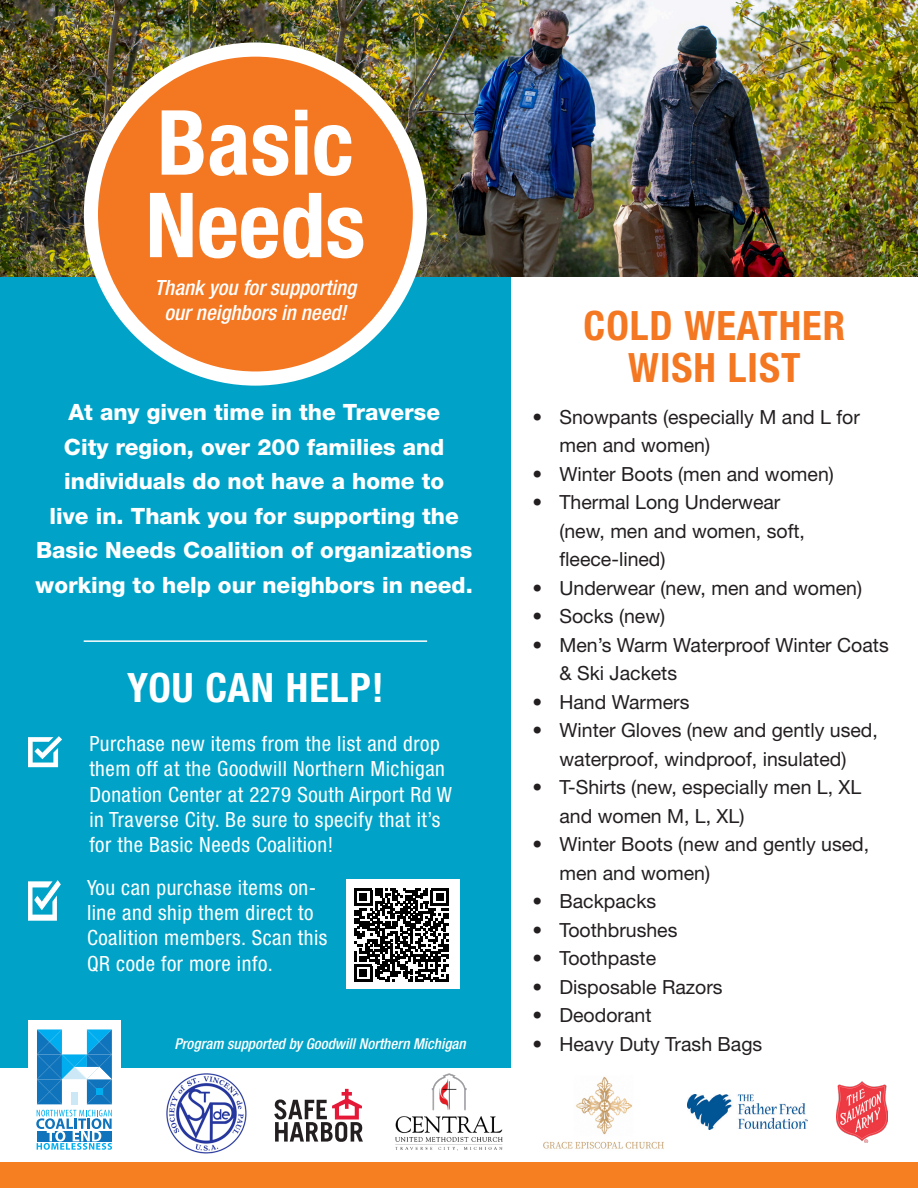
<style>
.page{position:relative;width:918px;height:1188px;background:#fff}
.page>*{position:absolute;margin:0;border:0;box-sizing:border-box;transform-origin:0 0}
.t1{font:700 condensed 90px "Helvetica Neue LT Std";color:#fff}
.t2{font:700 condensed 40.5px "Helvetica Neue LT Std";letter-spacing:.025em;color:#f47721}
.t3{font:700 condensed 40.5px "Helvetica Neue LT Std";letter-spacing:.025em;color:#fff}
.t4{font:800 22.5px/34.5px "Helvetica Neue LT Std";color:#fff;text-align:center}
.t5{font:condensed 21px/25.2px "Helvetica Neue LT Std";letter-spacing:.025em;color:#fff}
.t6{font:italic 500 condensed 21px "Helvetica Neue LT Std";color:#fff}
.t7{font:19.5px/28.5px "Helvetica Neue LT Std";color:#231f20}
.t8{font:italic 500 condensed 15px "Helvetica Neue LT Std";color:#fff}
</style>
<div class="page">
<div style="left:0;top:0;width:511px;height:1067px;background:#00a3c7"></div>
<img style="left:0;top:0;width:217px;height:276px">
<img style="left:217px;top:0;width:701px;height:276px">
<hr style="left:84px;top:640px;width:343px;height:2px;background:#fff">
<svg style="left:28px;top:736px;width:34px;height:31px"></svg>
<div style="left:28px;top:1020px;width:92px;height:137px;background:#fff"></div>
<svg style="left:28px;top:880px;width:33px;height:41px"></svg>
<svg style="left:37px;top:1029px;width:75px;height:75px"></svg>
<div style="left:71px;top:1098px;width:7px;height:6px;background:#cce7f6"></div>
<div style="left:71px;top:1092px;width:7px;height:6px;background:#cce7f6"></div>
<div style="left:96px;top:1089px;width:7px;height:6px;background:#00aeef"></div>
<svg style="left:36px;top:1110px;width:76px;height:40px"></svg>
<div style="left:84px;top:42px;width:343px;height:344px;background:#fff;border-radius:50%"></div>
<div style="left:98px;top:57px;width:315px;height:314px;background:#f47721;border-radius:50%"></div>
<div style="left:0;top:1163px;width:918px;height:25px;background:#f57f21"></div>
<img style="left:166px;top:1073px;width:81px;height:81px">
<img style="left:274px;top:1088px;width:89px;height:54px">
<img style="left:687px;top:1094px;width:120px;height:35px">
<img style="left:395px;top:1074px;width:108px;height:77px">
<img style="left:543px;top:1076px;width:121px;height:73px">
<div style="left:346px;top:879px;width:114px;height:110px;background:#fff"></div>
<svg style="left:355px;top:888px;width:93px;height:94px"></svg>
<img style="left:837px;top:1082px;width:50px;height:60px">
<p class="t1" style="left:157px;top:88px;width:198px">Basic</p>
<p class="t1" style="left:145px;top:171px;width:221px">Needs</p>
<p class="t6" style="left:155px;top:274px;width:203px">Thank you for supporting</p>
<p class="t6" style="left:164px;top:300px;width:183px">our neighbors in need!</p>
<p class="t4" style="left:36px;top:395px;width:439px">At any given time in the Traverse<br>City region, over 200 families and individuals do not have a home to<br>live in. Thank you for supporting the Basic Needs Coalition of organizations working to help our neighbors in need.</p>
<p class="t3" style="left:127px;top:664px;width:258px">YOU CAN HELP!</p>
<p class="t5" style="left:89px;top:731px;width:357px">Purchase new items from the list and drop them off at the Goodwill Northern Michigan</p>
<p class="t5" style="left:89px;top:781px;width:364px">Donation Center at 2279 South Airport Rd W in Traverse City. Be sure to specify that it’s for the Basic Needs Coalition!</p>
<p class="t5" style="left:87px;top:875px;width:242px">You can purchase items on&shy;line and ship them direct to<br>Coalition members. Scan this<br>QR code for more info.</p>
<p class="t8" style="left:174px;top:1034px;width:293px">Program supported by Goodwill Northern Michigan</p>
<p class="t2" style="left:584px;top:301px;width:263px">COLD WEATHER</p>
<p class="t2" style="left:628px;top:343px;width:174px">WISH LIST</p>
<p class="t7" style="left:559px;top:402px;width:302px;text-indent:-27px">• Snowpants (especially M and L for men and women)</p>
<p class="t7" style="left:532px;top:459px;width:303px">• Winter Boots (men and women)</p>
<p class="t7" style="left:559px;top:488px;width:247px;text-indent:-27px">• Thermal Long Underwear (new, men and women, soft, fleece-lined)</p>
<p class="t7" style="left:532px;top:573px;width:331px">• Underwear (new, men and women)</p>
<p class="t7" style="left:532px;top:602px;width:134px">• Socks (new)</p>
<p class="t7" style="left:559px;top:630px;width:331px;text-indent:-27px">• Men’s Warm Waterproof Winter Coats &amp; Ski Jackets</p>
<p class="t7" style="left:532px;top:687px;width:159px">• Hand Warmers</p>
<p class="t7" style="left:532px;top:716px;width:347px;text-align:center">• Winter Gloves (new and gently used, waterproof, windproof, insulated)</p>
<p class="t7" style="left:559px;top:773px;width:303px;text-indent:-27px">• T-Shirts (new, especially men L, XL and women M, L, XL)</p>
<p class="t7" style="left:559px;top:830px;width:311px;text-indent:-27px">• Winter Boots (new and gently used, men and women)</p>
<p class="t7" style="left:532px;top:887px;width:125px">• Backpacks</p>
<p class="t7" style="left:532px;top:915px;width:147px">• Toothbrushes</p>
<p class="t7" style="left:532px;top:944px;width:125px">• Toothpaste</p>
<p class="t7" style="left:532px;top:972px;width:192px">• Disposable Razors</p>
<p class="t7" style="left:532px;top:1001px;width:121px">• Deodorant</p>
<p class="t7" style="left:532px;top:1029px;width:231px">• Heavy Duty Trash Bags</p>
</div>
